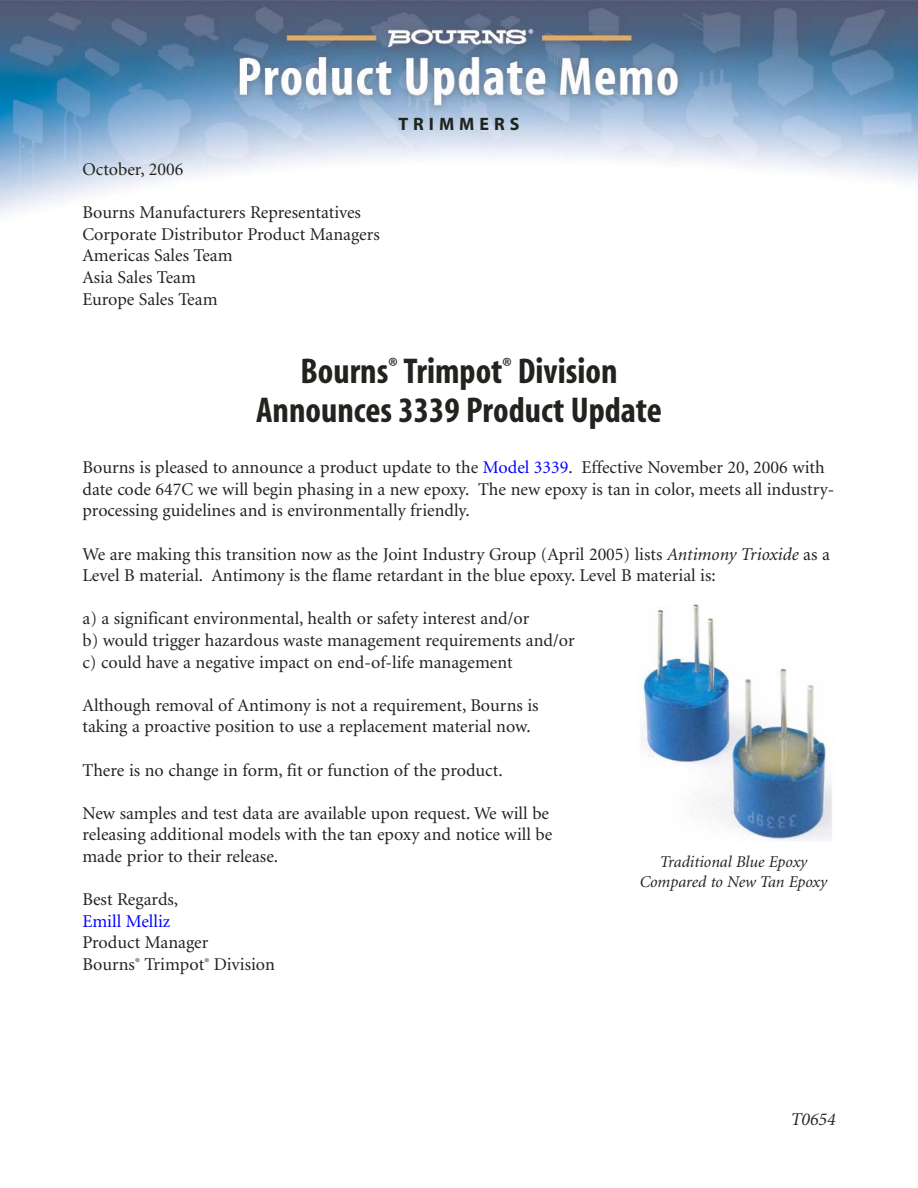
<style>
.page{position:relative;width:918px;height:1188px;background:#fff}
.page>*{position:absolute;margin:0;border:0;box-sizing:border-box;transform-origin:0 0}
.t1{font:700 condensed 36px/39px "Myriad";color:#20231e;text-align:center}
.t2{font:18px/21.6px "Minion";color:#20231e}
.t3{font:18px "Minion";color:#00f}
.t4{font:700 18px "Myriad Pro";letter-spacing:.275em;color:#20231e}
.t5{font:italic 18px "Minion";color:#20231e}
.t6{font:italic 16.5px/19.8px "Minion";color:#20231e;text-align:center}
.s1{color:#00f}
.s2{font-style:italic}
</style>
<div class="page">
<img style="left:0;top:0;width:918px;height:215px">
<img style="left:641px;top:604px;width:191px;height:237px">
<p class="t2" style="left:82px;top:160px;width:102px">October, 2006</p>
<p class="t2" style="left:82px;top:203px;width:299px">Bourns Manufacturers Representatives<br>Corporate Distributor Product Managers<br>Americas Sales Team<br>Asia Sales Team<br>Europe Sales Team</p>
<p class="t4" style="left:398px;top:117px;width:123px">TRIMMERS</p>
<h1 class="t1" style="left:256px;top:354px;width:407px">Bourns<sup>®</sup> Trimpot<sup>®</sup> Division<br>Announces 3339 Product Update</h1>
<p class="t2" style="left:82px;top:458px;width:753px">Bourns is pleased to announce a product update to the <span class="s1">Model 3339</span>. Effective November 20, 2006 with date code 647C we will begin phasing in a new epoxy. The new epoxy is tan in color, meets all industry&shy;processing guidelines and is environmentally friendly.</p>
<p class="t2" style="left:82px;top:545px;width:749px">We are making this transition now as the Joint Industry Group (April 2005) lists <span class="s2">Antimony Trioxide</span> as a<br>Level B material. Antimony is the flame retardant in the blue epoxy. Level B material is:</p>
<p class="t2" style="left:82px;top:609px;width:494px">a) a significant environmental, health or safety interest and/or<br>b) would trigger hazardous waste management requirements and/or c) could have a negative impact on end-of-life management</p>
<p class="t2" style="left:82px;top:696px;width:458px">Although removal of Antimony is not a requirement, Bourns is taking a proactive position to use a replacement material now.</p>
<p class="t2" style="left:82px;top:761px;width:422px">There is no change in form, fit or function of the product.</p>
<p class="t2" style="left:82px;top:804px;width:471px">New samples and test data are available upon request. We will be releasing additional models with the tan epoxy and notice will be made prior to their release.</p>
<p class="t2" style="left:82px;top:890px;width:97px">Best Regards,</p>
<p class="t3" style="left:82px;top:914px;width:89px">Emill Melliz</p>
<p class="t2" style="left:82px;top:933px;width:194px">Product Manager<br>Bourns<sup>®</sup> Trimpot<sup>®</sup> Division</p>
<p class="t6" style="left:640px;top:853px;width:189px">Traditional Blue Epoxy<br>Compared to New Tan Epoxy</p>
<p class="t5" style="left:791px;top:1112px;width:46px">T0654</p>
</div>
